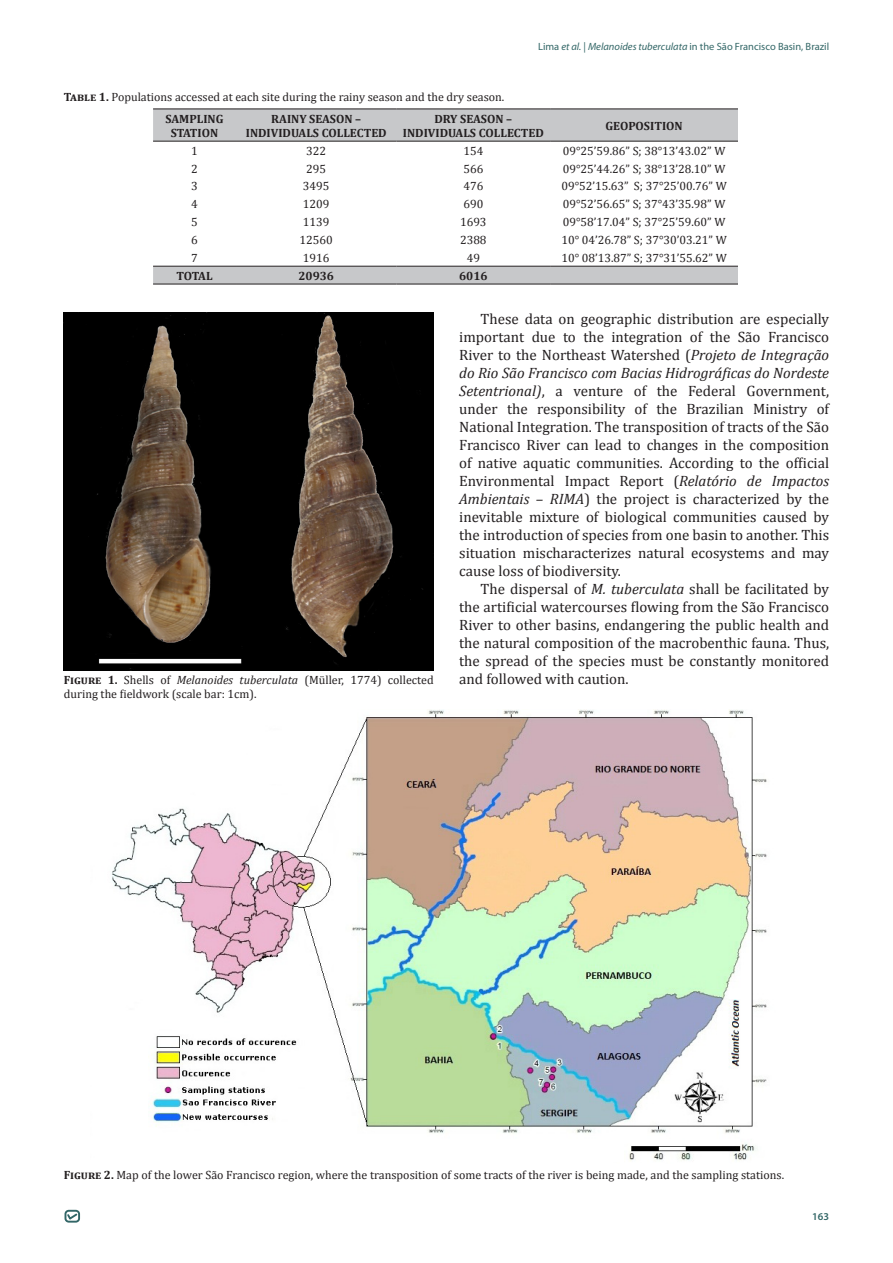
<style>
.page{position:relative;width:893px;height:1263px;background:#fff}
.page>*{position:absolute;margin:0;border:0;box-sizing:border-box;transform-origin:0 0}
.t1{font:15px/18px "Cambria";color:#231f20;text-align:justify}
.t2{font:12px/13.5px "Cambria";color:#231f20}
.t3{font:700 12px/14.4px "Cambria";color:#231f20;text-align:center}
.t4{font:10.5px "Myriad Pro";color:#336767}
.t5{font:600 10.5px "Myriad Pro";color:#336767}
.s1{font-weight:700}
.s2{font-style:italic}
</style>
<div class="page">
<div style="left:65px;top:1210px;width:15px;height:12px;border:2px solid #326667;border-radius:3px"></div>
<svg style="left:66px;top:1212px;width:13px;height:9px"></svg>
<div style="left:153px;top:110px;width:585px;height:174px;background:#c7c8ca"></div>
<svg style="left:153px;top:142px;width:585px;height:17px"></svg>
<svg style="left:153px;top:159px;width:585px;height:107px"></svg>
<hr style="left:153px;top:109px;width:83px;height:1px;background:#231f20">
<hr style="left:236px;top:109px;width:160px;height:1px;background:#231f20">
<hr style="left:396px;top:109px;width:154px;height:1px;background:#231f20">
<hr style="left:550px;top:109px;width:188px;height:1px;background:#231f20">
<hr style="left:153px;top:141px;width:83px;height:1px;background:#231f20">
<hr style="left:236px;top:141px;width:160px;height:1px;background:#231f20">
<hr style="left:396px;top:141px;width:154px;height:1px;background:#231f20">
<hr style="left:550px;top:141px;width:188px;height:1px;background:#231f20">
<hr style="left:153px;top:266px;width:83px;height:1px;background:#231f20">
<hr style="left:236px;top:266px;width:160px;height:1px;background:#231f20">
<hr style="left:396px;top:266px;width:154px;height:1px;background:#231f20">
<hr style="left:550px;top:266px;width:188px;height:1px;background:#231f20">
<hr style="left:153px;top:284px;width:83px;height:1px;background:#231f20">
<hr style="left:236px;top:284px;width:160px;height:1px;background:#231f20">
<hr style="left:396px;top:284px;width:154px;height:1px;background:#231f20">
<hr style="left:550px;top:284px;width:188px;height:1px;background:#231f20">
<img style="left:64px;top:312px;width:370px;height:358px">
<img style="left:112px;top:709px;width:655px;height:452px">
<p class="t2" style="left:64px;top:90px;width:442px"><span class="s1">Table 1.</span> Populations accessed at each site during the rainy season and the dry season.</p>
<p class="t4" style="left:538px;top:40px;width:293px">Lima <span class="s2">et al.</span> | <span class="s2">Melanoides tuberculata</span> in the São Francisco Basin, Brazil</p>
<p class="t3" style="left:166px;top:111px;width:60px">SAMPLING<br>STATION</p>
<p class="t3" style="left:246px;top:111px;width:142px">RAINY SEASON –<br>INDIVIDUALS COLLECTED</p>
<p class="t3" style="left:403px;top:111px;width:142px">DRY SEASON –<br>INDIVIDUALS COLLECTED</p>
<p class="t3" style="left:605px;top:118px;width:79px">GEOPOSITION</p>
<p class="t2" style="left:191px;top:144px;width:8px">1</p>
<p class="t2" style="left:306px;top:144px;width:21px">322</p>
<p class="t2" style="left:463px;top:144px;width:21px">154</p>
<p class="t2" style="left:563px;top:144px;width:164px">09°25’59.86” S; 38°13’43.02” W</p>
<p class="t2" style="left:191px;top:162px;width:8px">2</p>
<p class="t2" style="left:306px;top:162px;width:21px">295</p>
<p class="t2" style="left:463px;top:162px;width:21px">566</p>
<p class="t2" style="left:563px;top:162px;width:164px">09°25’44.26” S; 38°13’28.10” W</p>
<p class="t2" style="left:191px;top:180px;width:8px">3</p>
<p class="t2" style="left:303px;top:180px;width:28px">3495</p>
<p class="t2" style="left:463px;top:180px;width:21px">476</p>
<p class="t2" style="left:561px;top:180px;width:167px">09°52’15.63” S; 37°25’00.76” W</p>
<p class="t2" style="left:191px;top:197px;width:8px">4</p>
<p class="t2" style="left:303px;top:197px;width:28px">1209</p>
<p class="t2" style="left:463px;top:197px;width:21px">690</p>
<p class="t2" style="left:563px;top:197px;width:164px">09°52’56.65” S; 37°43’35.98” W</p>
<p class="t2" style="left:191px;top:215px;width:8px">5</p>
<p class="t2" style="left:303px;top:215px;width:28px">1139</p>
<p class="t2" style="left:460px;top:215px;width:28px">1693</p>
<p class="t2" style="left:563px;top:215px;width:164px">09°58’17.04” S; 37°25’59.60” W</p>
<p class="t2" style="left:191px;top:233px;width:8px">6</p>
<p class="t2" style="left:300px;top:233px;width:35px">12560</p>
<p class="t2" style="left:460px;top:233px;width:28px">2388</p>
<p class="t2" style="left:561px;top:233px;width:167px">10° 04’26.78” S; 37°30’03.21” W</p>
<p class="t2" style="left:191px;top:251px;width:8px">7</p>
<p class="t2" style="left:303px;top:251px;width:28px">1916</p>
<p class="t2" style="left:467px;top:251px;width:15px">49</p>
<p class="t2" style="left:561px;top:251px;width:167px">10° 08’13.87” S; 37°31’55.62” W</p>
<p class="t3" style="left:176px;top:268px;width:38px">TOTAL</p>
<p class="t3" style="left:298px;top:268px;width:37px">20936</p>
<p class="t3" style="left:459px;top:268px;width:30px">6016</p>
<p class="t1" style="left:459px;top:310px;width:371px;text-indent:21px">These data on geographic distribution are especially important due to the integration of the São Francisco River to the Northeast Watershed (<span class="s2">Projeto de Integração do Rio São Francisco com Bacias Hidrográficas do Nordeste Setentrional)</span>, a venture of the Federal Government, under the responsibility of the Brazilian Ministry of National Integration. The transposition of tracts of the São Francisco River can lead to changes in the composition of native aquatic communities. According to the official Environmental Impact Report (<span class="s2">Relatório de Impactos Ambientais – RIMA</span>) the project is characterized by the inevitable mixture of biological communities caused by the introduction of species from one basin to another. This situation mischaracterizes natural ecosystems and may cause loss of biodiversity.</p>
<p class="t1" style="left:459px;top:580px;width:371px;text-indent:21px">The dispersal of <span class="s2">M. tuberculata</span> shall be facilitated by the artificial watercourses flowing from the São Francisco River to other basins, endangering the public health and the natural composition of the macrobenthic fauna. Thus, the spread of the species must be constantly monitored and followed with caution.</p>
<p class="t2" style="left:64px;top:673px;width:371px"><span class="s1">Figure 1.</span> Shells of <span class="s2">Melanoides tuberculata</span> (Müller, 1774) collected during the fieldwork (scale bar: 1cm).</p>
<p class="t2" style="left:64px;top:1168px;width:722px"><span class="s1">Figure 2.</span> Map of the lower São Francisco region, where the transposition of some tracts of the river is being made, and the sampling stations.</p>
<p class="t5" style="left:812px;top:1209px;width:18px">163</p>
</div>
